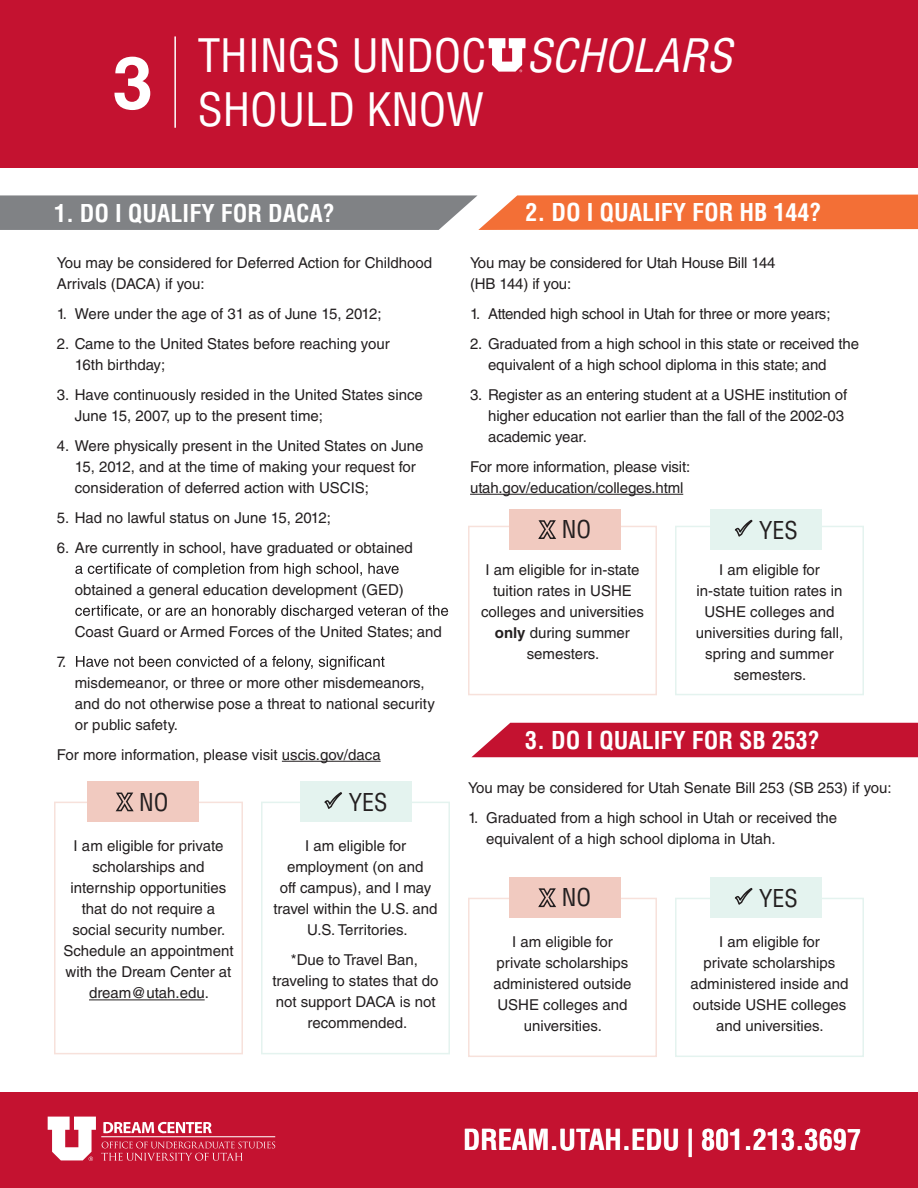
<style>
.page{position:relative;width:918px;height:1188px;background:#fff}
.page>*{position:absolute;margin:0;border:0;box-sizing:border-box;transform-origin:0 0}
.t1{font:700 73.2px "Helvetica LT Std";color:#fff}
.t2{font:condensed 45px/54px "Helvetica LT Std";color:#fff}
.t3{font:700 condensed 28.2px "Helvetica LT Std";color:#fff}
.t4{font:700 condensed 24px "Helvetica LT Std";color:#fff}
.t5{font:condensed 24px "Helvetica LT Std";color:#231f20}
.t6{font:15px/21px "Helvetica LT Std";color:#231f20}
.s1{font-style:italic}
.s2{font-weight:700}
</style>
<div class="page">
<div style="left:0;top:0;width:918px;height:168px;background:#c41230"></div>
<div style="left:0;top:1093px;width:918px;height:95px;background:#c41230"></div>
<div style="left:472px;top:723px;width:446px;height:34px;background:#c41230"></div>
<svg style="left:0;top:195px;width:918px;height:35px;background:#bb8068"></svg>
<svg style="left:489px;top:38px;width:37px;height:34px"></svg>
<hr style="left:282px;top:761px;width:99px;height:1px;background:#231f20">
<svg style="left:75px;top:563px;width:324px;height:14px"></svg>
<svg style="left:75px;top:605px;width:373px;height:14px"></svg>
<svg style="left:76px;top:656px;width:309px;height:14px"></svg>
<hr style="left:470px;top:494px;width:213px;height:1px;background:#231f20">
<hr style="left:174px;top:36px;width:2px;height:92px;background:#fff">
<div style="left:468px;top:526px;width:189px;height:169px;border:2px solid #f7e1db"></div>
<div style="left:468px;top:898px;width:189px;height:159px;border:2px solid #f7e1db"></div>
<div style="left:675px;top:526px;width:189px;height:169px;border:2px solid #e4f3ef"></div>
<div style="left:675px;top:898px;width:189px;height:159px;border:2px solid #e4f3ef"></div>
<div style="left:261px;top:802px;width:189px;height:252px;border:2px solid #e4f3ef"></div>
<hr style="left:89px;top:1000px;width:116px;height:1px;background:#231f20">
<div style="left:54px;top:802px;width:189px;height:252px;border:2px solid #f7e1db"></div>
<div style="left:509px;top:509px;width:112px;height:41px;background:#f1cac0"></div>
<svg style="left:538px;top:520px;width:18px;height:19px"></svg>
<div style="left:509px;top:878px;width:112px;height:40px;background:#f1cac0"></div>
<svg style="left:538px;top:888px;width:18px;height:20px"></svg>
<div style="left:87px;top:782px;width:111px;height:40px;background:#f1cac0"></div>
<svg style="left:115px;top:792px;width:19px;height:20px"></svg>
<div style="left:710px;top:509px;width:112px;height:41px;background:#e4f3ef"></div>
<svg style="left:734px;top:519px;width:19px;height:18px"></svg>
<div style="left:710px;top:878px;width:112px;height:40px;background:#e4f3ef"></div>
<svg style="left:734px;top:888px;width:19px;height:17px"></svg>
<div style="left:300px;top:782px;width:111px;height:40px;background:#e4f3ef"></div>
<svg style="left:324px;top:792px;width:18px;height:17px"></svg>
<svg style="left:48px;top:1117px;width:227px;height:44px"></svg>
<h1 class="t1" style="left:112px;top:38px;width:42px">3</h1>
<h2 class="t2" style="left:198px;top:29px;width:536px">THINGS UNDOC <span class="s1">SCHOLARS<br></span>SHOULD KNOW</h2>
<h3 class="t4" style="left:54px;top:198px;width:282px">1. DO I QUALIFY FOR DACA?</h3>
<h3 class="t4" style="left:526px;top:197px;width:298px">2. DO I QUALIFY FOR HB 144?</h3>
<p class="t6" style="left:57px;top:252px;width:377px">You may be considered for Deferred Action for Childhood<br>Arrivals (DACA) if you:</p>
<p class="t6" style="left:57px;top:303px;width:326px">1. Were under the age of 31 as of June 15, 2012;</p>
<p class="t6" style="left:75px;top:333px;width:316px;text-indent:-18px">2. Came to the United States before reaching your<br>16th birthday;</p>
<p class="t6" style="left:75px;top:384px;width:350px;text-indent:-18px">3. Have continuously resided in the United States since<br>June 15, 2007, up to the present time;</p>
<p class="t6" style="left:75px;top:435px;width:350px;text-indent:-18px">4. Were physically present in the United States on June<br>15, 2012, and at the time of making your request for consideration of deferred action with USCIS;</p>
<p class="t6" style="left:57px;top:507px;width:276px">5. Had no lawful status on June 15, 2012;</p>
<p class="t6" style="left:57px;top:537px;width:357px">6. Are currently in school, have graduated or obtained</p>
<p class="t6" style="left:75px;top:579px;width:331px">obtained a general education development (GED)</p>
<p class="t6" style="left:75px;top:621px;width:369px">Coast Guard or Armed Forces of the United States; and</p>
<p class="t6" style="left:57px;top:651px;width:11px">7.</p>
<p class="t6" style="left:75px;top:672px;width:362px">misdemeanor, or three or more other misdemeanors, and do not otherwise pose a threat to national security or public safety.</p>
<p class="t6" style="left:57px;top:744px;width:325px">For more information, please visit uscis.gov/daca</p>
<h3 class="t5" style="left:139px;top:787px;width:31px">NO</h3>
<p class="t6" style="left:63px;top:836px;width:172px;text-align:center">I am eligible for private scholarships and internship opportunities that do not require a social security number.<br>Schedule an appointment with the Dream Center at dream@utah.edu.</p>
<h3 class="t5" style="left:349px;top:787px;width:40px">YES</h3>
<p class="t6" style="left:273px;top:836px;width:166px;text-align:center">I am eligible for employment (on and<br>off campus), and I may travel within the U.S. and<br>U.S. Territories.</p>
<p class="t6" style="left:272px;top:950px;width:168px;text-align:center">*Due to Travel Ban, traveling to states that do not support DACA is not recommended.</p>
<p class="t6" style="left:470px;top:252px;width:307px">You may be considered for Utah House Bill 144 (HB 144) if you:</p>
<p class="t6" style="left:470px;top:303px;width:362px">1. Attended high school in Utah for three or more years;</p>
<p class="t6" style="left:488px;top:333px;width:372px;text-indent:-18px">2. Graduated from a high school in this state or received the equivalent of a high school diploma in this state; and</p>
<p class="t6" style="left:488px;top:384px;width:361px;text-indent:-18px">3. Register as an entering student at a USHE institution of higher education not earlier than the fall of the 2002-03 academic year.</p>
<p class="t6" style="left:470px;top:456px;width:222px">For more information, please visit: utah.gov/education/colleges.html</p>
<h3 class="t5" style="left:562px;top:514px;width:31px">NO</h3>
<p class="t6" style="left:481px;top:560px;width:164px;text-align:center">I am eligible for in-state tuition rates in USHE colleges and universities <span class="s2">only</span> during summer semesters.</p>
<h3 class="t5" style="left:759px;top:515px;width:40px">YES</h3>
<p class="t6" style="left:696px;top:560px;width:149px;text-align:center">I am eligible for in-state tuition rates in<br>USHE colleges and universities during fall, spring and summer semesters.</p>
<h3 class="t4" style="left:525px;top:725px;width:296px">3. DO I QUALIFY FOR SB 253?</h3>
<p class="t6" style="left:468px;top:777px;width:425px">You may be considered for Utah Senate Bill 253 (SB 253) if you:</p>
<p class="t6" style="left:486px;top:807px;width:353px;text-indent:-18px">1. Graduated from a high school in Utah or received the equivalent of a high school diploma in Utah.</p>
<h3 class="t5" style="left:562px;top:883px;width:31px">NO</h3>
<p class="t6" style="left:494px;top:932px;width:139px;text-align:center">I am eligible for private scholarships administered outside<br>USHE colleges and universities.</p>
<h3 class="t5" style="left:759px;top:883px;width:40px">YES</h3>
<p class="t6" style="left:691px;top:932px;width:159px;text-align:center">I am eligible for<br>private scholarships administered inside and outside USHE colleges and universities.</p>
<h3 class="t3" style="left:463px;top:1122px;width:399px">DREAM.UTAH.EDU | 801.213.3697</h3>
</div>
